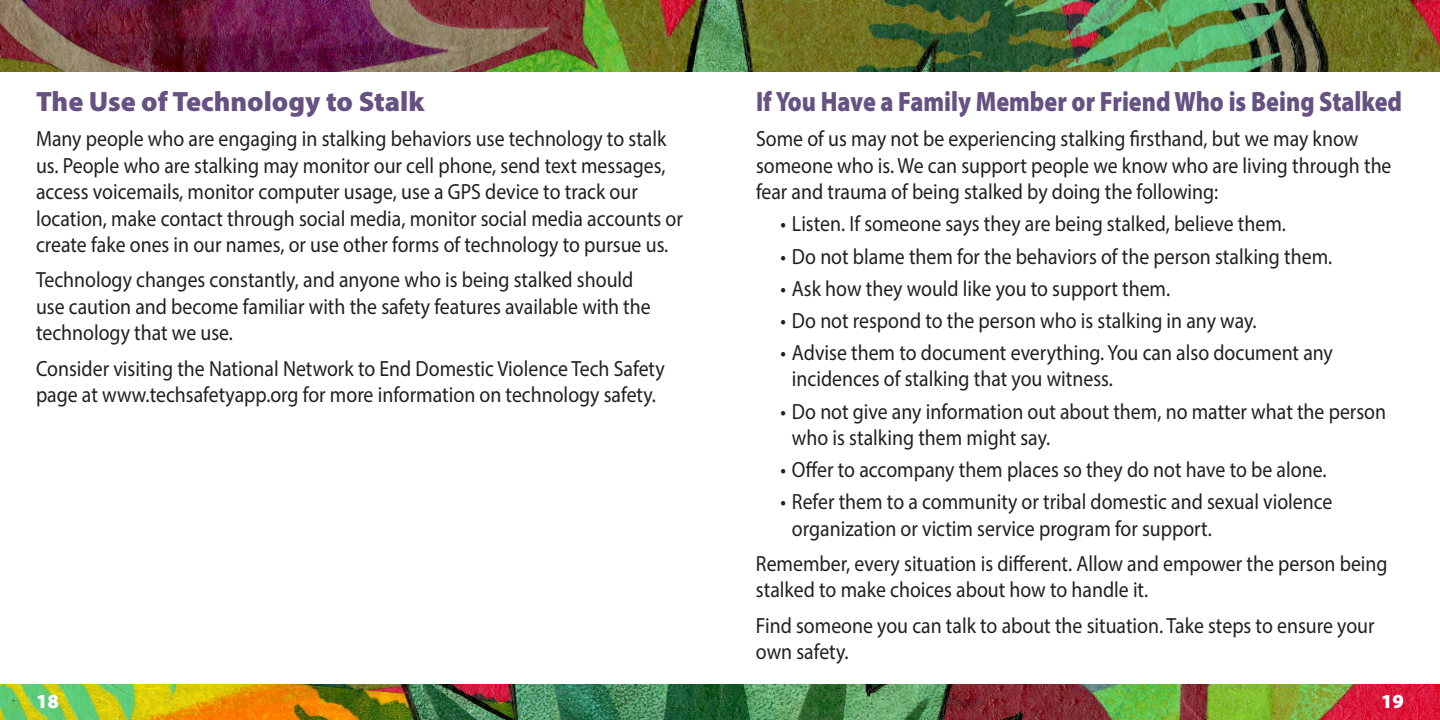
<style>
.page{position:relative;width:1440px;height:720px;background:#fff}
.page>*{position:absolute;margin:0;border:0;box-sizing:border-box;transform-origin:0 0}
.t1{font:900 28px "Myriad Pro";color:#665183;scale:.85 1}
.t2{font:900 28px "Myriad Pro";color:#665183}
.t3{font:22px/26.4px "Myriad Pro";color:#231f20;scale:.9 1}
.t4{font:900 20px "Myriad Pro";color:#fff}
</style>
<div class="page">
<img style="left:0;top:0;width:1440px;height:72px">
<img style="left:0;top:684px;width:1440px;height:36px">
<p class="t2" style="left:36px;top:91px;width:390px">The Use of Technology to Stalk</p>
<p class="t3" style="left:36px;top:128px;width:720px">Many people who are engaging in stalking behaviors use technology to stalk us. People who are stalking may monitor our cell phone, send text messages, access voicemails, monitor computer usage, use a GPS device to track our location, make contact through social media, monitor social media accounts or create fake ones in our names, or use other forms of technology to pursue us.</p>
<p class="t3" style="left:36px;top:269px;width:685px">Technology changes constantly, and anyone who is being stalked should use caution and become familiar with the safety features available with the technology that we use.</p>
<p class="t3" style="left:36px;top:357px;width:700px">Consider visiting the National Network to End Domestic Violence Tech Safety page at www.techsafetyapp.org for more information on technology safety.</p>
<p class="t1" style="left:756px;top:91px;width:762px">If You Have a Family Member or Friend Who is Being Stalked</p>
<p class="t3" style="left:756px;top:128px;width:708px">Some of us may not be experiencing stalking firsthand, but we may know someone who is. We can support people we know who are living through the fear and trauma of being stalked by doing the following:</p>
<p class="t3" style="left:780px;top:213px;width:563px">• Listen. If someone says they are being stalked, believe them.</p>
<p class="t3" style="left:780px;top:245px;width:615px">• Do not blame them for the behaviors of the person stalking them.</p>
<p class="t3" style="left:780px;top:277px;width:435px">• Ask how they would like you to support them.</p>
<p class="t3" style="left:780px;top:309px;width:531px">• Do not respond to the person who is stalking in any way.</p>
<p class="t3" style="left:792px;top:341px;width:603px;text-indent:-12px">• Advise them to document everything. You can also document any incidences of stalking that you witness.</p>
<p class="t3" style="left:792px;top:400px;width:662px;text-indent:-12px">• Do not give any information out about them, no matter what the person who is stalking them might say.</p>
<p class="t3" style="left:780px;top:458px;width:608px">• Offer to accompany them places so they do not have to be alone.</p>
<p class="t3" style="left:792px;top:491px;width:602px;text-indent:-12px">• Refer them to a community or tribal domestic and sexual violence organization or victim service program for support.</p>
<p class="t3" style="left:756px;top:552px;width:703px">Remember, every situation is different. Allow and empower the person being stalked to make choices about how to handle it.</p>
<p class="t3" style="left:756px;top:614px;width:689px">Find someone you can talk to about the situation. Take steps to ensure your own safety.</p>
<p class="t4" style="left:36px;top:694px;width:24px">18</p>
<p class="t4" style="left:1381px;top:694px;width:24px">19</p>
</div>
